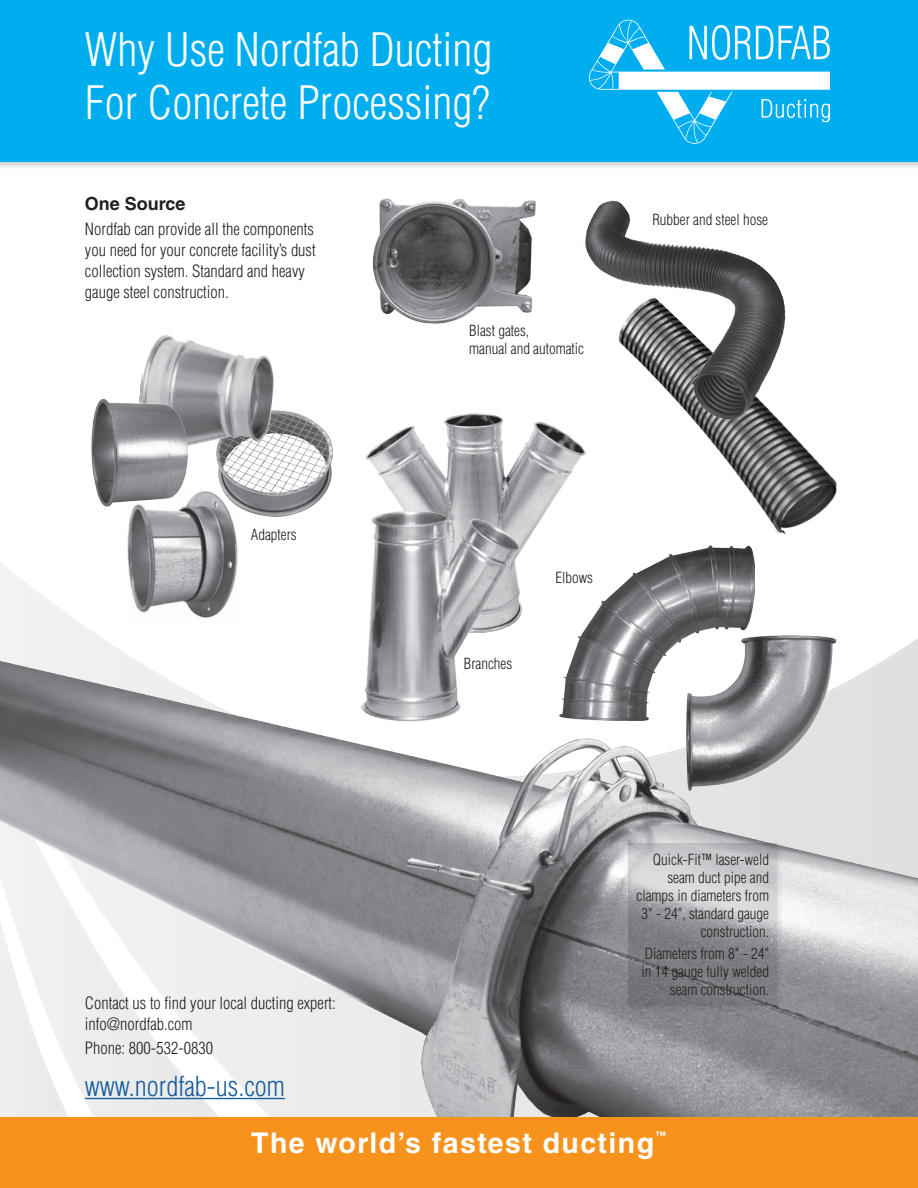
<style>
.page{position:relative;width:918px;height:1188px;background:#fff}
.page>*{position:absolute;margin:0;border:0;box-sizing:border-box;transform-origin:0 0}
.Rubrik_Grå_Nordfab{font:300 condensed 45px/52.9px "Helvetica LT Std";color:#fff}
.Mellanrubrik_Vit_Bol{font:700 28.5px "Helvetica LT Std";letter-spacing:.05em;color:#fff}
.Produkt_Rubrik{font:300 condensed 27px "Helvetica LT Std";color:#175d9e}
.Produkt_Mellanrubrik{font:700 18px "Helvetica LT Std";color:#231f20}
.Produkt_Bröd{font:300 condensed 16.5px/21px "Helvetica LT Std";color:#231f20}
.Produkt_Rubrik-2{font:300 condensed 16.5px "Helvetica LT Std";color:#231f20}
.Produkt_Mellanrubrik-2{font:300 condensed 15px/18px "Helvetica LT Std";color:#231f20;text-align:right}
.Mellanrubrik_Vit_Bol-2{font:700 10.5px "Helvetica LT Std";color:#fff}
</style>
<div class="page">
<img style="left:127px;top:491px;width:111px;height:71px">
<img style="left:365px;top:414px;width:221px;height:127px">
<svg style="left:0;top:565px;width:238px;height:37px"></svg>
<img style="left:0;top:602px;width:918px;height:586px">
<div style="left:0;top:0;width:918px;height:170px;background:#231f20;opacity:.2"></div>
<div style="left:0;top:0;width:918px;height:162px;background:#00aeef"></div>
<div style="left:0;top:1118px;width:917px;height:70px;background:#f7931d"></div>
<hr style="left:85px;top:1098px;width:200px;height:1px;background:#175d9e">
<img style="left:354px;top:505px;width:173px;height:221px">
<svg style="left:589px;top:20px;width:241px;height:124px"></svg>
<img style="left:559px;top:546px;width:196px;height:174px">
<img style="left:216px;top:411px;width:117px;height:105px">
<img style="left:697px;top:424px;width:140px;height:122px">
<img style="left:578px;top:200px;width:208px;height:224px">
<div style="left:626px;top:841px;width:158px;height:172px;background:#231f20;opacity:.2"></div>
<svg style="left:628px;top:843px;width:148px;height:163px;background:#9fa0a3"></svg>
<img style="left:372px;top:198px;width:164px;height:126px">
<img style="left:140px;top:335px;width:137px;height:126px">
<img style="left:91px;top:394px;width:103px;height:119px">
<img style="left:686px;top:635px;width:151px;height:155px">
<p class="Rubrik_Grå_Nordfab" style="left:85px;top:23px;width:409px">Why Use Nordfab Ducting<br>For Concrete Processing?</p>
<p class="Produkt_Mellanrubrik" style="left:85px;top:193px;width:102px">One Source</p>
<p class="Produkt_Bröd" style="left:85px;top:219px;width:232px">Nordfab can provide all the components you need for your concrete facility’s dust collection system. Standard and heavy gauge steel construction.</p>
<p class="Produkt_Mellanrubrik-2" style="left:469px;top:321px;width:116px;text-align:left">Blast gates,<br>manual and automatic</p>
<p class="Produkt_Mellanrubrik-2" style="left:652px;top:210px;width:117px">Rubber and steel hose</p>
<p class="Produkt_Mellanrubrik-2" style="left:251px;top:525px;width:47px">Adapters</p>
<p class="Produkt_Mellanrubrik-2" style="left:464px;top:655px;width:50px">Branches</p>
<p class="Produkt_Mellanrubrik-2" style="left:555px;top:569px;width:39px">Elbows</p>
<p class="Produkt_Mellanrubrik-2" style="left:637px;top:850px;width:134px">Quick-Fit™ laser-weld seam duct pipe and clamps in diameters from<br>3" - 24", standard gauge construction.</p>
<p class="Produkt_Mellanrubrik-2" style="left:642px;top:945px;width:129px">Diameters from 8" - 24" in 14 gauge fully welded seam construction.</p>
<p class="Produkt_Rubrik-2" style="left:85px;top:993px;width:253px">Contact us to find your local ducting expert:</p>
<p class="Produkt_Rubrik-2" style="left:85px;top:1014px;width:109px">info@nordfab.com</p>
<p class="Produkt_Rubrik-2" style="left:85px;top:1038px;width:130px">Phone: 800-532-0830</p>
<p class="Produkt_Rubrik" style="left:85px;top:1069px;width:201px">www.nordfab-us.com</p>
<p class="Mellanrubrik_Vit_Bol" style="left:251px;top:1126px;width:404px">The world’s fastest ducting</p>
<p class="Mellanrubrik_Vit_Bol-2" style="left:656px;top:1129px;width:12px">™</p>
</div>
